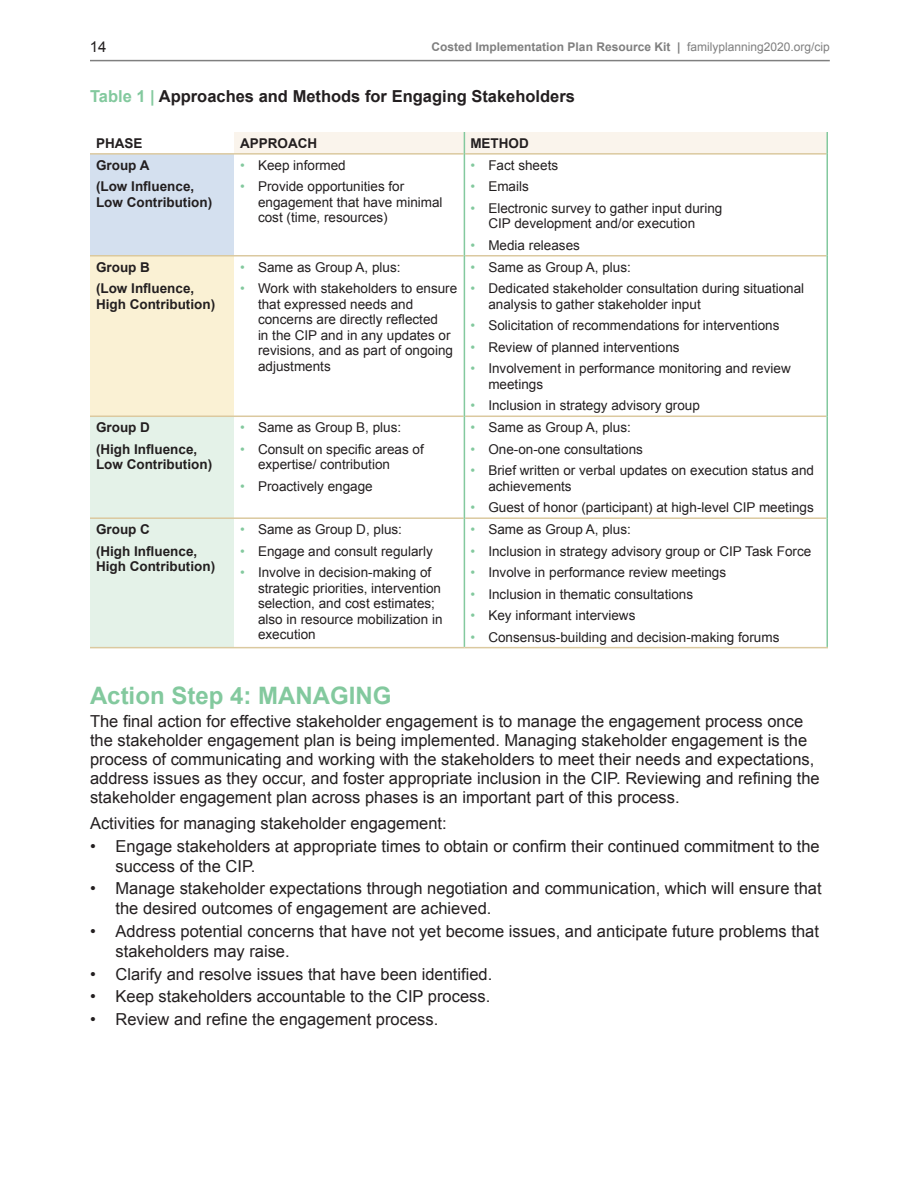
<style>
.page{position:relative;width:918px;height:1188px;background:#fff}
.page>*{position:absolute;margin:0;border:0;box-sizing:border-box;transform-origin:0 0}
.toc_green_heads{font:700 24px "Arial";color:#83c99e}
.main_text{font:16.5px/19.8px "Arial";color:#231f20}
.tabel_text{font:16.5px/19px "Arial";color:#231f20}
.green_box_heads{font:700 16.5px "Arial";color:#231f20}
.t1{font:15px "Arial";color:#231f20}
.t2{font:13.5px/15.5px "Arial";color:#231f20}
.tabel_text-2{font:700 13.5px/15.6px "Arial";color:#231f20}
.t3{font:700 12px "Arial";color:#7f7f7f}
.s1{font-weight:400}
.s2{color:#83c99e}
</style>
<div class="page">
<hr style="left:90px;top:60px;width:740px;height:1px;background:#7f7f7f">
<div style="left:90px;top:154px;width:144px;height:102px;background:#d4e0ef"></div>
<div style="left:90px;top:256px;width:144px;height:160px;background:#faf1d4"></div>
<div style="left:90px;top:417px;width:144px;height:230px;background:#e4f2e8"></div>
<hr style="left:90px;top:153px;width:144px;height:2px;background:#dbc99f">
<hr style="left:234px;top:153px;width:230px;height:2px;background:#dbc99f">
<hr style="left:465px;top:153px;width:361px;height:2px;background:#dbc99f">
<hr style="left:90px;top:255px;width:144px;height:2px;background:#dbc99f">
<hr style="left:234px;top:255px;width:230px;height:2px;background:#dbc99f">
<hr style="left:465px;top:255px;width:361px;height:2px;background:#dbc99f">
<hr style="left:90px;top:416px;width:144px;height:1px;background:#dbc99f">
<hr style="left:234px;top:416px;width:230px;height:1px;background:#dbc99f">
<hr style="left:465px;top:416px;width:361px;height:1px;background:#dbc99f">
<hr style="left:90px;top:517px;width:144px;height:2px;background:#dbc99f">
<hr style="left:234px;top:517px;width:230px;height:2px;background:#dbc99f">
<hr style="left:465px;top:517px;width:361px;height:2px;background:#dbc99f">
<hr style="left:90px;top:647px;width:144px;height:1px;background:#dbc99f">
<hr style="left:234px;top:647px;width:230px;height:1px;background:#dbc99f">
<hr style="left:464px;top:647px;width:364px;height:1px;background:#dbc99f">
<div style="left:234px;top:132px;width:592px;height:22px;background:#faf4ec"></div>
<hr style="left:826px;top:132px;width:2px;height:22px;background:#83c99e">
<hr style="left:464px;top:154px;width:1px;height:102px;background:#83c99e">
<hr style="left:826px;top:154px;width:2px;height:102px;background:#83c99e">
<hr style="left:464px;top:256px;width:1px;height:160px;background:#83c99e">
<hr style="left:826px;top:256px;width:2px;height:160px;background:#83c99e">
<hr style="left:464px;top:416px;width:1px;height:102px;background:#83c99e">
<hr style="left:826px;top:416px;width:2px;height:102px;background:#83c99e">
<hr style="left:464px;top:518px;width:1px;height:129px;background:#83c99e">
<hr style="left:826px;top:518px;width:2px;height:129px;background:#83c99e">
<p class="t1" style="left:90px;top:37px;width:18px">14</p>
<p class="t3" style="left:432px;top:39px;width:400px">Costed Implementation Plan Resource Kit | <span class="s1">familyplanning2020.org/cip</span></p>
<p class="green_box_heads" style="left:90px;top:85px;width:487px"><span class="s2">Table 1 |</span> Approaches and Methods for Engaging Stakeholders</p>
<p class="tabel_text-2" style="left:96px;top:136px;width:48px">PHASE</p>
<p class="tabel_text-2" style="left:240px;top:136px;width:79px">APPROACH</p>
<p class="tabel_text-2" style="left:470px;top:136px;width:60px">METHOD</p>
<p class="tabel_text-2" style="left:96px;top:158px;width:55px">Group A</p>
<p class="tabel_text-2" style="left:96px;top:179px;width:118px">(Low Influence,<br>Low Contribution)</p>
<p class="t2" style="left:240px;top:157px;width:107px"><span class="s2">•</span> Keep informed</p>
<p class="t2" style="left:258px;top:179px;width:186px;text-indent:-18px"><span class="s2">•</span> Provide opportunities for engagement that have minimal cost (time, resources)</p>
<p class="t2" style="left:470px;top:157px;width:89px"><span class="s2">•</span> Fact sheets</p>
<p class="t2" style="left:470px;top:179px;width:60px"><span class="s2">•</span> Emails</p>
<p class="t2" style="left:488px;top:200px;width:236px;text-indent:-18px"><span class="s2">•</span> Electronic survey to gather input during<br>CIP development and/or execution</p>
<p class="t2" style="left:470px;top:237px;width:111px"><span class="s2">•</span> Media releases</p>
<p class="tabel_text-2" style="left:96px;top:259px;width:55px">Group B</p>
<p class="tabel_text-2" style="left:96px;top:281px;width:121px">(Low Influence,<br>High Contribution)</p>
<p class="t2" style="left:240px;top:259px;width:162px"><span class="s2">•</span> Same as Group A, plus:</p>
<p class="t2" style="left:258px;top:281px;width:201px;text-indent:-18px"><span class="s2">•</span> Work with stakeholders to ensure that expressed needs and concerns are directly reflected<br>in the CIP and in any updates or revisions, and as part of ongoing adjustments</p>
<p class="t2" style="left:470px;top:259px;width:162px"><span class="s2">•</span> Same as Group A, plus:</p>
<p class="t2" style="left:488px;top:281px;width:317px;text-indent:-18px"><span class="s2">•</span> Dedicated stakeholder consultation during situational analysis to gather stakeholder input</p>
<p class="t2" style="left:470px;top:318px;width:311px"><span class="s2">•</span> Solicitation of recommendations for interventions</p>
<p class="t2" style="left:470px;top:339px;width:211px"><span class="s2">•</span> Review of planned interventions</p>
<p class="t2" style="left:488px;top:361px;width:304px;text-indent:-18px"><span class="s2">•</span> Involvement in performance monitoring and review meetings</p>
<p class="t2" style="left:470px;top:398px;width:231px"><span class="s2">•</span> Inclusion in strategy advisory group</p>
<p class="tabel_text-2" style="left:96px;top:420px;width:55px">Group D</p>
<p class="tabel_text-2" style="left:96px;top:441px;width:118px">(High Influence,<br>Low Contribution)</p>
<p class="t2" style="left:240px;top:420px;width:163px"><span class="s2">•</span> Same as Group B, plus:</p>
<p class="t2" style="left:258px;top:441px;width:167px;text-indent:-18px"><span class="s2">•</span> Consult on specific areas of expertise/ contribution</p>
<p class="t2" style="left:240px;top:478px;width:134px"><span class="s2">•</span> Proactively engage</p>
<p class="t2" style="left:470px;top:420px;width:162px"><span class="s2">•</span> Same as Group A, plus:</p>
<p class="t2" style="left:470px;top:441px;width:174px"><span class="s2">•</span> One-on-one consultations</p>
<p class="t2" style="left:488px;top:463px;width:327px;text-indent:-18px"><span class="s2">•</span> Brief written or verbal updates on execution status and achievements</p>
<p class="t2" style="left:470px;top:500px;width:345px"><span class="s2">•</span> Guest of honor (participant) at high-level CIP meetings</p>
<p class="tabel_text-2" style="left:96px;top:522px;width:55px">Group C</p>
<p class="tabel_text-2" style="left:96px;top:543px;width:121px">(High Influence,<br>High Contribution)</p>
<p class="t2" style="left:240px;top:522px;width:164px"><span class="s2">•</span> Same as Group D, plus:</p>
<p class="t2" style="left:240px;top:543px;width:194px"><span class="s2">•</span> Engage and consult regularly</p>
<p class="t2" style="left:258px;top:565px;width:186px;text-indent:-18px"><span class="s2">•</span> Involve in decision-making of strategic priorities, intervention selection, and cost estimates; also in resource mobilization in execution</p>
<p class="t2" style="left:470px;top:522px;width:162px"><span class="s2">•</span> Same as Group A, plus:</p>
<p class="t2" style="left:470px;top:543px;width:342px"><span class="s2">•</span> Inclusion in strategy advisory group or CIP Task Force</p>
<p class="t2" style="left:470px;top:565px;width:257px"><span class="s2">•</span> Involve in performance review meetings</p>
<p class="t2" style="left:470px;top:586px;width:224px"><span class="s2">•</span> Inclusion in thematic consultations</p>
<p class="t2" style="left:470px;top:608px;width:167px"><span class="s2">•</span> Key informant interviews</p>
<p class="t2" style="left:470px;top:629px;width:311px"><span class="s2">•</span> Consensus-building and decision-making forums</p>
<p class="toc_green_heads" style="left:90px;top:679px;width:303px">Action Step 4: MANAGING</p>
<p class="tabel_text" style="left:90px;top:712px;width:731px">The final action for effective stakeholder engagement is to manage the engagement process once the stakeholder engagement plan is being implemented. Managing stakeholder engagement is the process of communicating and working with the stakeholders to meet their needs and expectations, address issues as they occur, and foster appropriate inclusion in the CIP. Reviewing and refining the stakeholder engagement plan across phases is an important part of this process.</p>
<p class="main_text" style="left:90px;top:814px;width:358px">Activities for managing stakeholder engagement:</p>
<p class="main_text" style="left:116px;top:836px;width:706px;text-indent:-26px">• Engage stakeholders at appropriate times to obtain or confirm their continued commitment to the success of the CIP.</p>
<p class="main_text" style="left:116px;top:879px;width:708px;text-indent:-26px">• Manage stakeholder expectations through negotiation and communication, which will ensure that the desired outcomes of engagement are achieved.</p>
<p class="main_text" style="left:116px;top:922px;width:705px;text-indent:-26px">• Address potential concerns that have not yet become issues, and anticipate future problems that stakeholders may raise.</p>
<p class="main_text" style="left:90px;top:964px;width:404px">• Clarify and resolve issues that have been identified.</p>
<p class="main_text" style="left:90px;top:987px;width:402px">• Keep stakeholders accountable to the CIP process.</p>
<p class="main_text" style="left:90px;top:1010px;width:350px">• Review and refine the engagement process.</p>
</div>
